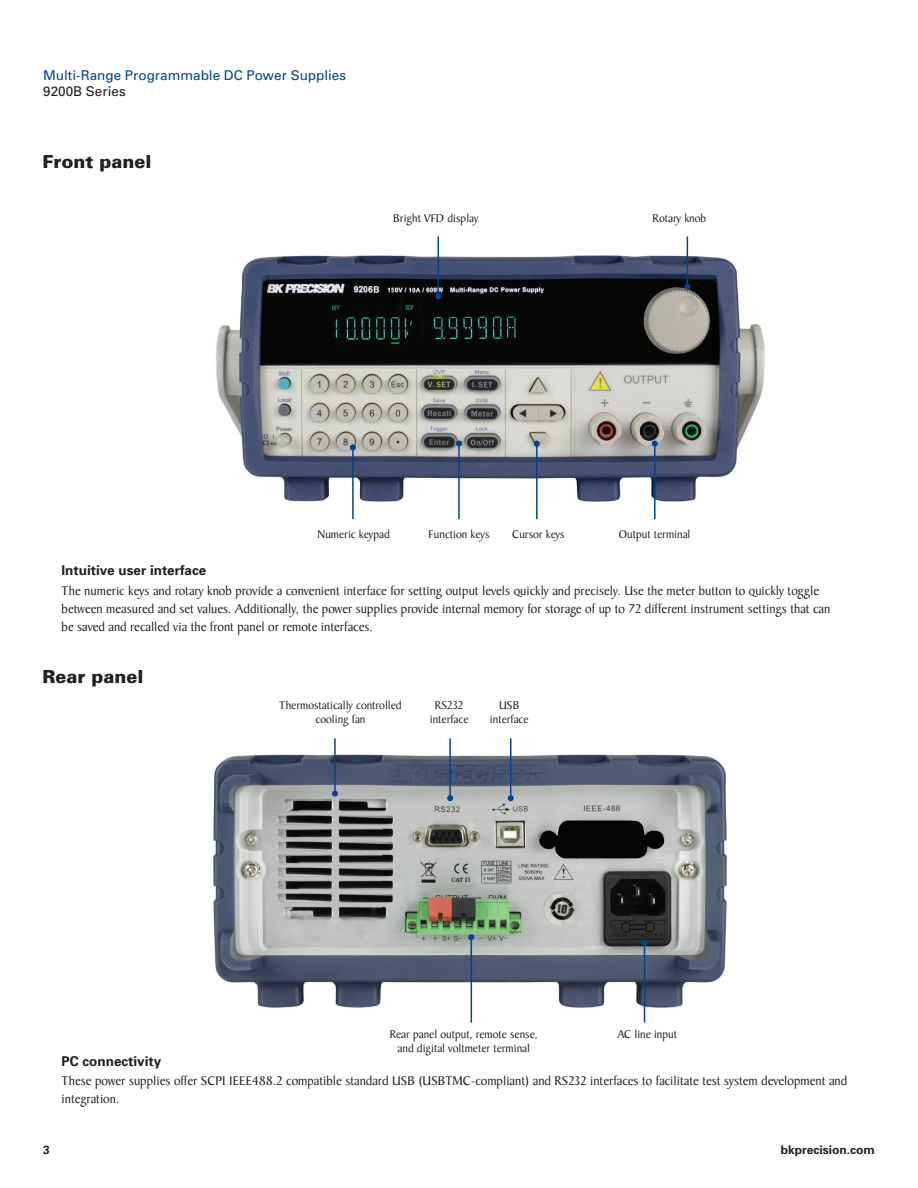
<style>
.page{position:relative;width:918px;height:1188px;background:#fff}
.page>*{position:absolute;margin:0;border:0;box-sizing:border-box;transform-origin:0 0}
.t1{font:900 18px "Univers";color:#231f20}
.t2{font:13.5px/18px "Baker Signet";color:#231f20}
.t3{font:13.5px "Univers";color:#02448d}
.t4{font:700 13.5px "Univers";color:#231f20}
.t5{font:13.5px "Univers";color:#231f20}
.t6{font:12px/14.4px "Baker Signet";color:#231f20;text-align:center}
.t7{font:700 12px "Univers";color:#231f20}
</style>
<div class="page">
<img style="left:213px;top:738px;width:514px;height:278px">
<img style="left:216px;top:240px;width:549px;height:262px">
<hr style="left:438px;top:236px;width:1px;height:60px;background:#02448d">
<svg style="left:435px;top:293px;width:6px;height:6px"></svg>
<hr style="left:458px;top:444px;width:2px;height:75px;background:#02448d">
<svg style="left:456px;top:441px;width:6px;height:6px"></svg>
<hr style="left:536px;top:444px;width:2px;height:75px;background:#02448d">
<svg style="left:534px;top:441px;width:6px;height:6px"></svg>
<hr style="left:654px;top:444px;width:2px;height:75px;background:#02448d">
<svg style="left:652px;top:441px;width:6px;height:6px"></svg>
<hr style="left:352px;top:447px;width:2px;height:72px;background:#02448d">
<svg style="left:350px;top:444px;width:6px;height:6px"></svg>
<hr style="left:687px;top:236px;width:1px;height:51px;background:#02448d">
<svg style="left:684px;top:284px;width:6px;height:6px"></svg>
<hr style="left:334px;top:738px;width:2px;height:56px;background:#02448d">
<svg style="left:332px;top:791px;width:6px;height:6px"></svg>
<hr style="left:449px;top:738px;width:2px;height:60px;background:#02448d">
<svg style="left:447px;top:795px;width:6px;height:6px"></svg>
<hr style="left:510px;top:738px;width:1px;height:60px;background:#02448d">
<svg style="left:508px;top:795px;width:6px;height:6px"></svg>
<hr style="left:471px;top:937px;width:1px;height:86px;background:#02448d">
<svg style="left:468px;top:934px;width:6px;height:6px"></svg>
<hr style="left:644px;top:943px;width:1px;height:80px;background:#02448d">
<svg style="left:642px;top:940px;width:6px;height:6px"></svg>
<p class="t3" style="left:43px;top:67px;width:305px">Multi-Range Programmable DC Power Supplies</p>
<p class="t5" style="left:43px;top:83px;width:84px">9200B Series</p>
<h1 class="t1" style="left:43px;top:151px;width:110px">Front panel</h1>
<p class="t6" style="left:393px;top:211px;width:87px">Bright VFD display</p>
<p class="t6" style="left:653px;top:211px;width:55px">Rotary knob</p>
<p class="t4" style="left:62px;top:562px;width:146px">Intuitive user interface</p>
<p class="t6" style="left:318px;top:528px;width:74px">Numeric keypad</p>
<p class="t6" style="left:429px;top:528px;width:62px">Function keys</p>
<p class="t6" style="left:512px;top:528px;width:54px">Cursor keys</p>
<p class="t6" style="left:619px;top:528px;width:73px">Output terminal</p>
<p class="t2" style="left:62px;top:582px;width:770px">The numeric keys and rotary knob provide a convenient interface for setting output levels quickly and precisely. Use the meter button to quickly toggle between measured and set values. Additionally, the power supplies provide internal memory for storage of up to 72 different instrument settings that can be saved and recalled via the front panel or remote interfaces.</p>
<h1 class="t1" style="left:43px;top:665px;width:102px">Rear panel</h1>
<p class="t6" style="left:279px;top:698px;width:124px">Thermostatically controlled cooling fan</p>
<p class="t6" style="left:430px;top:698px;width:40px">RS232 interface</p>
<p class="t6" style="left:490px;top:698px;width:40px">USB interface</p>
<p class="t4" style="left:62px;top:1053px;width:101px">PC connectivity</p>
<p class="t6" style="left:390px;top:1027px;width:150px">Rear panel output, remote sense, and digital voltmeter terminal</p>
<p class="t6" style="left:617px;top:1027px;width:61px">AC line input</p>
<p class="t2" style="left:62px;top:1072px;width:787px">These power supplies offer SCPI IEEE488.2 compatible standard USB (USBTMC-compliant) and RS232 interfaces to facilitate test system development and integration.</p>
<p class="t7" style="left:43px;top:1143px;width:8px">3</p>
<p class="t7" style="left:781px;top:1143px;width:96px">bkprecision.com</p>
</div>
